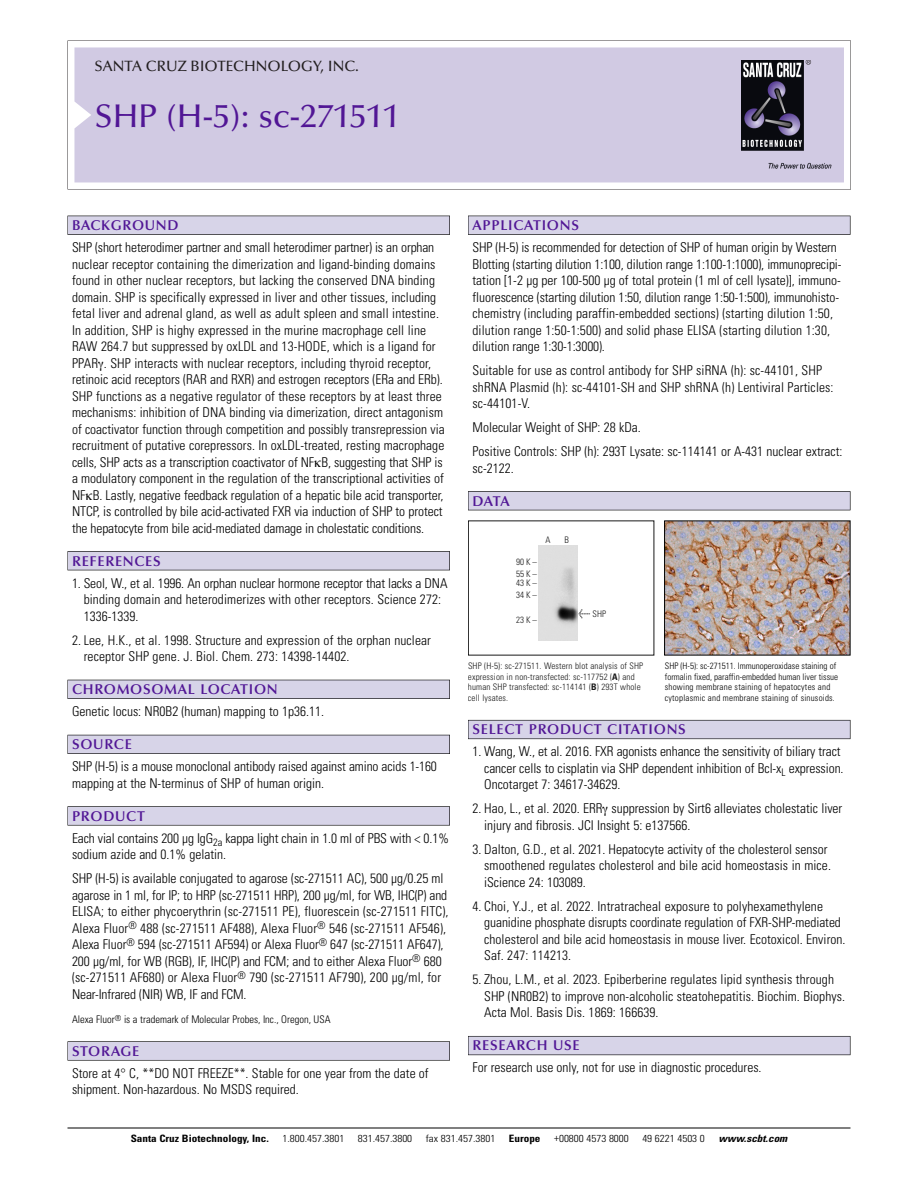
<style>
.page{position:relative;width:918px;height:1188px;background:#fff}
.page>*{position:absolute;margin:0;border:0;box-sizing:border-box;transform-origin:0 0}
.t1{font:500 33px "Optima";color:#511695}
.t2{font:500 15px "Optima";color:#231f20}
.t3{font:600 14.25px "Optima";letter-spacing:.05em;color:#511695}
.t4{font:300 condensed 13.5px/16.5px "Univers";color:#000}
.t5{font:300 condensed 10.5px "Univers";color:#000}
.t6{font:300 condensed 10.2px "Univers";color:#000;scale:1.1 1}
.t7{font:700 condensed 10.2px "Univers";color:#000;scale:1.1 1}
.t8{font:italic 700 condensed 10.2px "Univers";color:#000;scale:1.1 1}
.t9{font:300 condensed 9px/10.5px "Univers";color:#000}
.t10{font:300 condensed 9px/10.5px "Univers";letter-spacing:.015em;color:#191919}
.s1{font-family:"Meta Plus";font-weight:400;font-stretch:normal;font-size:10.5px}
.s2{font-weight:700}
</style>
<div class="page">
<svg style="left:68px;top:40px;width:783px;height:149px"></svg>
<div style="left:74px;top:47px;width:770px;height:135px;background:#d1cae3"></div>
<img style="left:741px;top:60px;width:90px;height:108px">
<div style="left:68px;top:216px;width:382px;height:19px;background:#535256"></div>
<div style="left:68px;top:216px;width:381px;height:18px;background:#d7d4e8"></div>
<div style="left:68px;top:551px;width:382px;height:19px;background:#515155"></div>
<div style="left:68px;top:552px;width:381px;height:18px;background:#d7d4e8"></div>
<div style="left:68px;top:680px;width:382px;height:19px;background:#515057"></div>
<div style="left:68px;top:680px;width:381px;height:18px;background:#d7d4e8"></div>
<div style="left:68px;top:735px;width:382px;height:19px;background:#535259"></div>
<div style="left:68px;top:735px;width:381px;height:18px;background:#d7d4e8"></div>
<svg style="left:68px;top:806px;width:382px;height:20px"></svg>
<div style="left:68px;top:807px;width:381px;height:18px;background:#d7d4e8"></div>
<svg style="left:68px;top:1041px;width:382px;height:20px"></svg>
<div style="left:68px;top:1042px;width:381px;height:18px;background:#d7d4e8"></div>
<div style="left:468px;top:216px;width:382px;height:19px;background:#535256"></div>
<div style="left:468px;top:216px;width:382px;height:18px;background:#d7d4e8"></div>
<div style="left:468px;top:491px;width:382px;height:19px;background:#515155"></div>
<div style="left:468px;top:492px;width:382px;height:18px;background:#d7d4e8"></div>
<div style="left:468px;top:720px;width:382px;height:19px;background:#686770"></div>
<div style="left:468px;top:721px;width:382px;height:18px;background:#d7d4e8"></div>
<div style="left:468px;top:1036px;width:382px;height:19px;background:#5e5d65"></div>
<div style="left:468px;top:1037px;width:382px;height:18px;background:#d7d4e8"></div>
<hr style="left:68px;top:1128px;width:782px;height:1px;background:#000">
<img style="left:666px;top:522px;width:182px;height:132px">
<img style="left:538px;top:546px;width:40px;height:95px">
<p class="t2" style="left:94px;top:60px;width:266px">SANTA CRUZ BIOTECHNOLOGY, INC.</p>
<p class="t1" style="left:94px;top:102px;width:307px">SHP (H-5): sc-271511</p>
<p class="t3" style="left:72px;top:219px;width:108px">BACKGROUND</p>
<p class="t4" style="left:72px;top:240px;width:374px">SHP (short heterodimer partner and small heterodimer partner) is an orphan nuclear receptor containing the dimerization and ligand-binding domains found in other nuclear receptors, but lacking the conserved DNA binding domain. SHP is specifically expressed in liver and other tissues, including fetal liver and adrenal gland, as well as adult spleen and small intestine.<br>In addition, SHP is highy expressed in the murine macrophage cell line RAW 264.7 but suppressed by oxLDL and 13-HODE, which is a ligand for PPAR . SHP interacts with nuclear receptors, including thyroid receptor, retinoic acid receptors (RAR and RXR) and estrogen receptors (ERa and ERb).<br>SHP functions as a negative regulator of these receptors by at least three mechanisms: inhibition of DNA binding via dimerization, direct antagonism of coactivator function through competition and possibly transrepression via recruitment of putative corepressors. In oxLDL-treated, resting macrophage cells, SHP acts as a transcription coactivator of NF B, suggesting that SHP is a modulatory component in the regulation of the transcriptional activities of NF B. Lastly, negative feedback regulation of a hepatic bile acid transporter, NTCP, is controlled by bile acid-activated FXR via induction of SHP to protect the hepatocyte from bile acid-mediated damage in cholestatic conditions.</p>
<p class="t3" style="left:72px;top:555px;width:90px">REFERENCES</p>
<p class="t4" style="left:84px;top:576px;width:365px;text-indent:-12px">1. Seol, W., et al. 1996. An orphan nuclear hormone receptor that lacks a DNA binding domain and heterodimerizes with other receptors. Science 272:<br>1336-1339.</p>
<p class="t4" style="left:84px;top:633px;width:349px;text-indent:-12px">2. Lee, H.K., et al. 1998. Structure and expression of the orphan nuclear receptor SHP gene. J. Biol. Chem. 273: 14398-14402.</p>
<p class="t3" style="left:72px;top:683px;width:207px">CHROMOSOMAL LOCATION</p>
<p class="t4" style="left:72px;top:705px;width:254px">Genetic locus: NR0B2 (human) mapping to 1p36.11.</p>
<p class="t3" style="left:72px;top:738px;width:61px">SOURCE</p>
<p class="t4" style="left:72px;top:760px;width:366px">SHP (H-5) is a mouse monoclonal antibody raised against amino acids 1-160 mapping at the N-terminus of SHP of human origin.</p>
<p class="t3" style="left:72px;top:810px;width:74px">PRODUCT</p>
<p class="t4" style="left:72px;top:831px;width:379px">Each vial contains 200 µg IgG<sub>2a</sub> kappa light chain in 1.0 ml of PBS with &lt; 0.1% sodium azide and 0.1% gelatin.</p>
<p class="t4" style="left:72px;top:872px;width:378px">SHP (H-5) is available conjugated to agarose (sc-271511 AC), 500 µg/0.25 ml agarose in 1 ml, for IP; to HRP (sc-271511 HRP), 200 µg/ml, for WB, IHC(P) and ELISA; to either phycoerythrin (sc-271511 PE), fluorescein (sc-271511 FITC), Alexa Fluor<sup>®</sup> 488 (sc-271511 AF488), Alexa Fluor<sup>®</sup> 546 (sc-271511 AF546), Alexa Fluor<sup>®</sup> 594 (sc-271511 AF594) or Alexa Fluor<sup>®</sup> 647 (sc-271511 AF647), 200 µg/ml, for WB (RGB), IF, IHC(P) and FCM; and to either Alexa Fluor<sup>®</sup> 680 (sc-271511 AF680) or Alexa Fluor<sup>®</sup> 790 (sc-271511 AF790), 200 µg/ml, for Near-Infrared (NIR) WB, IF and FCM.</p>
<p class="t5" style="left:72px;top:1015px;width:260px">Alexa Fluor<sup>®</sup> is a trademark of Molecular Probes, Inc., Oregon, USA</p>
<p class="t3" style="left:72px;top:1045px;width:69px">STORAGE</p>
<p class="t4" style="left:72px;top:1066px;width:358px">Store at 4° C, **DO NOT FREEZE**. Stable for one year from the date of shipment. Non-hazardous. No MSDS required.</p>
<p class="t3" style="left:473px;top:219px;width:108px">APPLICATIONS</p>
<p class="t4" style="left:473px;top:240px;width:370px">SHP (H-5) is recommended for detection of SHP of human origin by Western Blotting (starting dilution 1:100, dilution range 1:100-1:1000), immunoprecipi&shy;tation [1-2 µg per 100-500 µg of total protein (1 ml of cell lysate)], immuno&shy;fluorescence (starting dilution 1:50, dilution range 1:50-1:500), immunohisto&shy;chemistry (including paraffin-embedded sections) (starting dilution 1:50, dilution range 1:50-1:500) and solid phase ELISA (starting dilution 1:30, dilution range 1:30-1:3000).</p>
<p class="t4" style="left:473px;top:363px;width:363px">Suitable for use as control antibody for SHP siRNA (h): sc-44101, SHP shRNA Plasmid (h): sc-44101-SH and SHP shRNA (h) Lentiviral Particles: sc-44101-V.</p>
<p class="t4" style="left:473px;top:420px;width:170px">Molecular Weight of SHP: 28 kDa.</p>
<p class="t4" style="left:473px;top:444px;width:372px">Positive Controls: SHP (h): 293T Lysate: sc-114141 or A-431 nuclear extract: sc-2122.</p>
<p class="t3" style="left:473px;top:495px;width:39px">DATA</p>
<p class="t10" style="left:516px;top:556px;width:22px;line-height:12.3px">90K–<br>55K–</p>
<p class="t10" style="left:516px;top:578px;width:22px;line-height:12px">43K–<br>34K–</p>
<p class="t10" style="left:516px;top:616px;width:22px">23K–</p>
<p class="t10" style="left:545px;top:535px;width:7px">A</p>
<p class="t10" style="left:565px;top:535px;width:6px">B</p>
<p class="t10" style="left:579px;top:609px;width:29px"><span class="s1">&lt;</span> SHP</p>
<p class="t10" style="left:468px;top:662px;width:177px">SHP (H-5): sc-271511. Western blot analysis of SHP expression in non-transfected: sc-117752 (<span class="s2">A</span>) and human SHP transfected: sc-114141 (<span class="s2">B</span>) 293T whole cell lysates.</p>
<p class="t9" style="left:665px;top:662px;width:175px">SHP (H-5): sc-271511. Immunoperoxidase staining of formalin fixed, paraffin-embedded human liver tissue showing membrane staining of hepatocytes and cytoplasmic and membrane staining of sinusoids.</p>
<p class="t3" style="left:473px;top:724px;width:215px">SELECT PRODUCT CITATIONS</p>
<p class="t4" style="left:484px;top:745px;width:361px;text-indent:-12px">1. Wang, W., et al. 2016. FXR agonists enhance the sensitivity of biliary tract cancer cells to cisplatin via SHP dependent inhibition of Bcl-x<sub>L</sub> expression.<br>Oncotarget 7: 34617-34629.</p>
<p class="t4" style="left:484px;top:802px;width:360px;text-indent:-12px">2. Hao, L., et al. 2020. ERR suppression by Sirt6 alleviates cholestatic liver injury and fibrosis. JCI Insight 5: e137566.</p>
<p class="t4" style="left:484px;top:842px;width:348px;text-indent:-12px">3. Dalton, G.D., et al. 2021. Hepatocyte activity of the cholesterol sensor smoothened regulates cholesterol and bile acid homeostasis in mice. iScience 24: 103089.</p>
<p class="t4" style="left:484px;top:899px;width:363px;text-indent:-12px">4. Choi, Y.J., et al. 2022. Intratracheal exposure to polyhexamethylene guanidine phosphate disrupts coordinate regulation of FXR-SHP-mediated cholesterol and bile acid homeostasis in mouse liver. Ecotoxicol. Environ.<br>Saf. 247: 114213.</p>
<p class="t4" style="left:484px;top:973px;width:362px;text-indent:-12px">5. Zhou, L.M., et al. 2023. Epiberberine regulates lipid synthesis through<br>SHP (NR0B2) to improve non-alcoholic steatohepatitis. Biochim. Biophys.<br>Acta Mol. Basis Dis. 1869: 166639.</p>
<p class="t3" style="left:473px;top:1040px;width:109px">RESEARCH USE</p>
<p class="t4" style="left:473px;top:1061px;width:291px">For research use only, not for use in diagnostic procedures.</p>
<p class="t7" style="left:131px;top:1135px;width:127px">Santa Cruz Biotechnology, Inc.</p>
<p class="t6" style="left:282px;top:1135px;width:58px">1.800.457.3801</p>
<p class="t6" style="left:358px;top:1135px;width:51px">831.457.3800</p>
<p class="t6" style="left:426px;top:1135px;width:65px">fax 831.457.3801</p>
<p class="t7" style="left:509px;top:1135px;width:30px">Europe</p>
<p class="t6" style="left:554px;top:1135px;width:69px">+00800 4573 8000</p>
<p class="t6" style="left:642px;top:1135px;width:58px">49 6221 4503 0</p>
<p class="t8" style="left:719px;top:1135px;width:66px">www.scbt.com</p>
</div>
